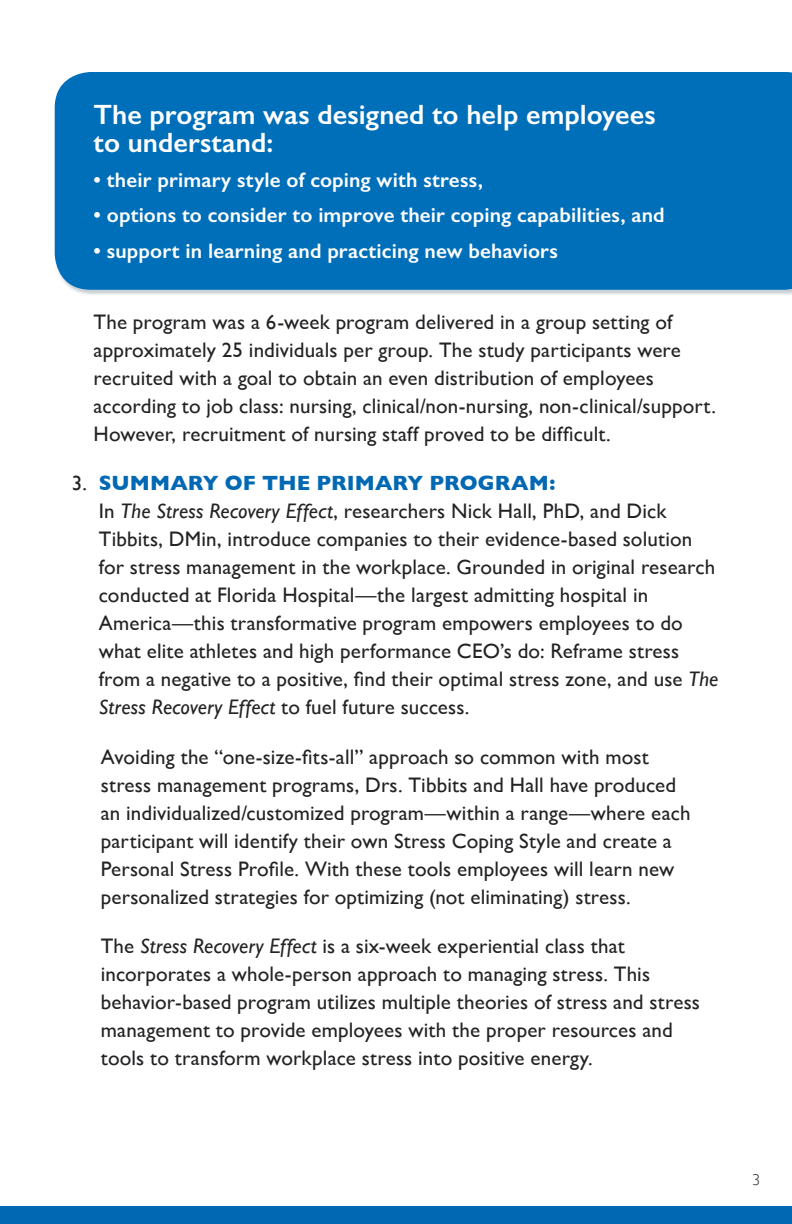
<style>
.page{position:relative;width:792px;height:1224px;background:#fff}
.page>*{position:absolute;margin:0;border:0;box-sizing:border-box;transform-origin:0 0}
.t1{font:600 28px/28px "Gill Sans";color:#fff}
.t2{font:21px/28px "Gill Sans";letter-spacing:.01em;color:#232326}
.t3{font:600 21px "Gill Sans";letter-spacing:.005em;color:#fff}
.t4{font:300 16px "Gill Sans";color:#232326}
.s1{font-weight:700;color:#0168b3}
.s2{font-style:italic}
</style>
<div class="page">
<div style="left:55px;top:72px;width:737px;height:218px;background:#006fb9"></div>
<div style="left:0;top:1206px;width:792px;height:18px;background:#0168b3"></div>
<h1 class="t1" style="left:94px;top:100px;width:564px">The program was designed to help employees to understand:</h1>
<p class="t3" style="left:94px;top:167px;width:391px">• their primary style of coping with stress,</p>
<p class="t3" style="left:94px;top:203px;width:573px">• options to consider to improve their coping capabilities, and</p>
<p class="t3" style="left:94px;top:238px;width:466px">• support in learning and practicing new behaviors</p>
<p class="t2" style="left:94px;top:307px;width:624px">The program was a 6-week program delivered in a group setting of approximately 25 individuals per group. The study participants were recruited with a goal to obtain an even distribution of employees according to job class: nursing, clinical/non-nursing, non-clinical/support.<br>However, recruitment of nursing staff proved to be difficult.</p>
<p class="t2" style="left:99px;top:469px;width:621px;text-indent:-27px">3. <span class="s1">SUMMARY OF THE PRIMARY PROGRAM:<br></span>In <span class="s2">The Stress Recovery Effect</span>, researchers Nick Hall, PhD, and Dick Tibbits, DMin, introduce companies to their evidence-based solution for stress management in the workplace. Grounded in original research conducted at Florida Hospital—the largest admitting hospital in America—this transformative program empowers employees to do what elite athletes and high performance CEO’s do: Reframe stress from a negative to a positive, find their optimal stress zone, and use <span class="s2">The Stress Recovery Effect</span> to fuel future success.</p>
<p class="t2" style="left:101px;top:743px;width:591px">Avoiding the “one-size-fits-all” approach so common with most stress management programs, Drs. Tibbits and Hall have produced an individualized/customized program—within a range—where each participant will identify their own Stress Coping Style and create a Personal Stress Profile. With these tools employees will learn new personalized strategies for optimizing (not eliminating) stress.</p>
<p class="t2" style="left:101px;top:932px;width:601px">The <span class="s2">Stress Recovery Effect</span> is a six-week experiential class that incorporates a whole-person approach to managing stress. This behavior-based program utilizes multiple theories of stress and stress management to provide employees with the proper resources and tools to transform workplace stress into positive energy.</p>
<p class="t4" style="left:752px;top:1167px;width:9px">3</p>
</div>
